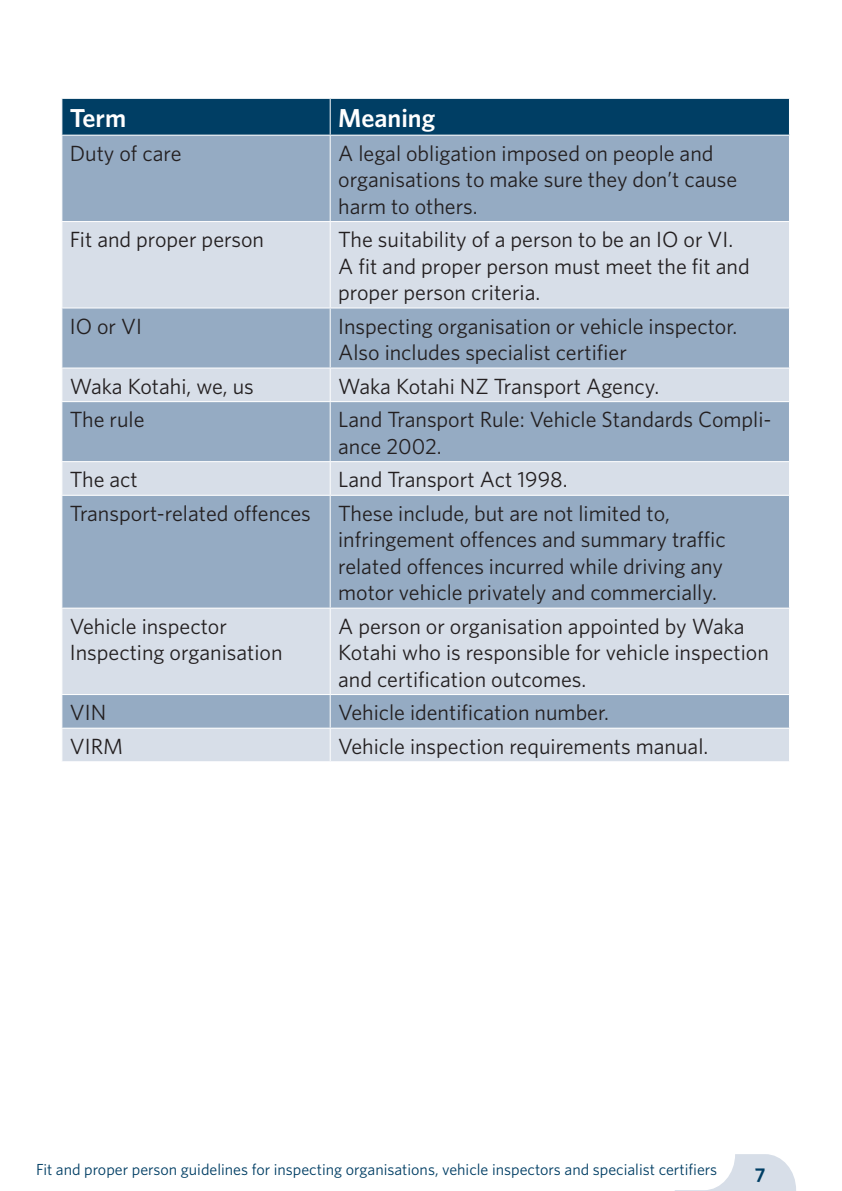
<style>
.page{position:relative;width:842px;height:1191px;background:#fff}
.page>*{position:absolute;margin:0;border:0;box-sizing:border-box;transform-origin:0 0}
.t1{font:600 26px "Whitney";color:#fff}
.t2{font:22px/26.4px "Whitney";color:#231f20}
.t3{font:600 20px "Whitney";color:#003e64}
.body{font:16px "Whitney";color:#003e64}
</style>
<div class="page">
<svg style="left:675px;top:1154px;width:121px;height:37px"></svg>
<div style="left:62px;top:99px;width:727px;height:36px;background:#003e64"></div>
<div style="left:62px;top:136px;width:727px;height:85px;background:#95abc3"></div>
<svg style="left:62px;top:222px;width:727px;height:539px;background:#b7c5d6"></svg>
<hr style="left:330px;top:99px;width:1px;height:36px;background:#fff">
<hr style="left:330px;top:136px;width:1px;height:85px;background:#fff">
<hr style="left:330px;top:222px;width:1px;height:85px;background:#fff">
<hr style="left:61px;top:307px;width:269px;height:1px;background:#fff">
<hr style="left:330px;top:307px;width:460px;height:1px;background:#fff">
<hr style="left:330px;top:308px;width:1px;height:59px;background:#fff">
<hr style="left:61px;top:367px;width:269px;height:1px;background:#fff">
<hr style="left:330px;top:367px;width:460px;height:1px;background:#fff">
<hr style="left:330px;top:368px;width:1px;height:33px;background:#fff">
<hr style="left:61px;top:401px;width:269px;height:1px;background:#fff">
<hr style="left:330px;top:401px;width:460px;height:1px;background:#fff">
<hr style="left:330px;top:402px;width:1px;height:59px;background:#fff">
<hr style="left:61px;top:461px;width:269px;height:1px;background:#fff">
<hr style="left:330px;top:461px;width:460px;height:1px;background:#fff">
<hr style="left:330px;top:462px;width:1px;height:33px;background:#fff">
<hr style="left:61px;top:495px;width:269px;height:1px;background:#fff">
<hr style="left:330px;top:495px;width:460px;height:1px;background:#fff">
<hr style="left:330px;top:496px;width:1px;height:111px;background:#fff">
<hr style="left:61px;top:607px;width:269px;height:1px;background:#fff">
<hr style="left:330px;top:607px;width:460px;height:1px;background:#fff">
<hr style="left:330px;top:608px;width:1px;height:86px;background:#fff">
<hr style="left:61px;top:694px;width:269px;height:1px;background:#fff">
<hr style="left:330px;top:694px;width:460px;height:1px;background:#fff">
<hr style="left:330px;top:695px;width:1px;height:32px;background:#fff">
<hr style="left:61px;top:727px;width:269px;height:1px;background:#fff">
<hr style="left:330px;top:727px;width:460px;height:1px;background:#fff">
<hr style="left:330px;top:728px;width:1px;height:33px;background:#fff">
<p class="t1" style="left:70px;top:101px;width:58px">Term</p>
<p class="t1" style="left:338px;top:101px;width:99px">Meaning</p>
<p class="t2" style="left:70px;top:139px;width:113px">Duty of care</p>
<p class="t2" style="left:338px;top:139px;width:401px">A legal obligation imposed on people and organisations to make sure they don’t cause harm to others.</p>
<p class="t2" style="left:70px;top:226px;width:196px">Fit and proper person</p>
<p class="t2" style="left:338px;top:226px;width:397px">The suitability of a person to be an IO or VI.</p>
<p class="t2" style="left:338px;top:252px;width:413px">A fit and proper person must meet the fit and proper person criteria.</p>
<p class="t2" style="left:70px;top:312px;width:74px">IO or VI</p>
<p class="t2" style="left:338px;top:312px;width:400px">Inspecting organisation or vehicle inspector.<br>Also includes specialist certifier</p>
<p class="t2" style="left:70px;top:372px;width:185px">Waka Kotahi, we, us</p>
<p class="t2" style="left:338px;top:372px;width:323px">Waka Kotahi NZ Transport Agency.</p>
<p class="t2" style="left:70px;top:406px;width:76px">The rule</p>
<p class="t2" style="left:338px;top:406px;width:435px">Land Transport Rule: Vehicle Standards Compli&shy;ance 2002.</p>
<p class="t2" style="left:70px;top:466px;width:69px">The act</p>
<p class="t2" style="left:338px;top:466px;width:231px">Land Transport Act 1998.</p>
<p class="t2" style="left:70px;top:499px;width:242px">Transport-related offences</p>
<p class="t2" style="left:338px;top:499px;width:389px">These include, but are not limited to, infringement offences and summary traffic related offences incurred while driving any motor vehicle privately and commercially.</p>
<p class="t2" style="left:70px;top:612px;width:159px">Vehicle inspector</p>
<p class="t2" style="left:70px;top:639px;width:214px">Inspecting organisation</p>
<p class="t2" style="left:338px;top:612px;width:432px">A person or organisation appointed by Waka<br>Kotahi who is responsible for vehicle inspection and certification outcomes.</p>
<p class="t2" style="left:70px;top:699px;width:38px">VIN</p>
<p class="t2" style="left:338px;top:699px;width:272px">Vehicle identification number.</p>
<p class="t2" style="left:70px;top:732px;width:55px">VIRM</p>
<p class="t2" style="left:338px;top:732px;width:372px">Vehicle inspection requirements manual.</p>
<p class="body" style="left:36px;top:1159px;width:683px">Fit and proper person guidelines for inspecting organisations, vehicle inspectors and specialist certifiers</p>
<p class="t3" style="left:755px;top:1162px;width:12px">7</p>
</div>
